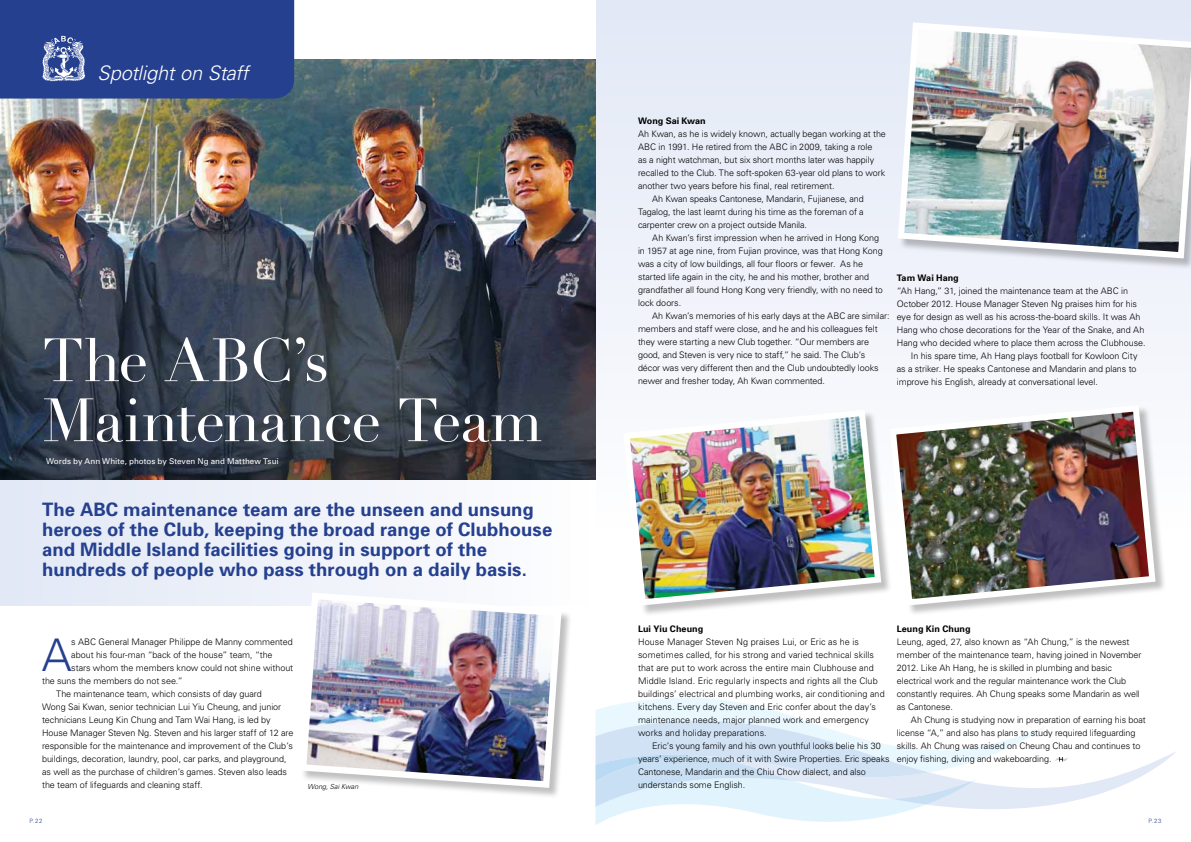
<style>
.page{position:relative;width:1191px;height:842px;background:#fff}
.page>*{position:absolute;margin:0;border:0;box-sizing:border-box;transform-origin:0 0}
.t1{font:60px/60px "Didot";letter-spacing:-.015em;color:#fff}
.t2{font:300 45px "Univers";color:#25408f}
.t3{font:italic 300 20px "Univers";letter-spacing:-.015em;color:#fff}
.t4{font:700 18.5px/20px "Univers";color:#25408f}
.t5{font:300 9px/13px "Univers";letter-spacing:-.005em;color:#000}
.t6{font:700 9px "Univers";letter-spacing:.005em;color:#000}
.t7{font:8px "Univers";letter-spacing:.005em;color:#fff}
.t8{font:italic 300 7px "Univers";color:#000}
.t9{font:300 6px "Univers";color:#25408f}
</style>
<div class="page">
<div style="left:596px;top:0;width:595px;height:534px;background:linear-gradient(to right,#ebeff8,#f2f5fb)"></div>
<img style="left:0;top:59px;width:595px;height:421px">
<div style="left:0;top:480px;width:595px;height:126px;background:linear-gradient(to right,#e1e8f5,#fdfdfe)"></div>
<div style="left:624px;top:411px;width:268px;height:206px;background:#000;opacity:.25"></div>
<img style="left:620px;top:407px;width:264px;height:202px">
<div style="left:898px;top:23px;width:293px;height:247px;background:#000;opacity:.25"></div>
<img style="left:894px;top:19px;width:297px;height:243px">
<div style="left:890px;top:406px;width:276px;height:211px;background:#000;opacity:.25"></div>
<img style="left:886px;top:402px;width:272px;height:207px">
<div style="left:300px;top:593px;width:273px;height:206px;background:#000;opacity:.25"></div>
<img style="left:296px;top:589px;width:269px;height:202px">
<div style="left:0;top:0;width:294px;height:99px;background:#25408f"></div>
<svg style="left:595px;top:698px;width:581px;height:127px"></svg>
<h3 class="t3" style="left:97px;top:61px;width:153px">Spotlight on Staff</h3>
<h1 class="t1" style="left:43px;top:332px;width:501px">The ABC’s<br>Maintenance Team</h1>
<p class="t7" style="left:46px;top:457px;width:234px">Words by Ann White, photos by Steven Ng and Matthew Tsui</p>
<h3 class="t4" style="left:42px;top:500px;width:512px">The ABC maintenance team are the unseen and unsung heroes of the Club, keeping the broad range of Clubhouse and Middle Island facilities going in support of the hundreds of people who pass through on a daily basis.</h3>
<h2 class="t2" style="left:42px;top:627px;width:32px">A</h2>
<p class="t5" style="left:71px;top:635px;width:223px">s ABC General Manager Philippe de Manny commented</p>
<p class="t5" style="left:71px;top:648px;width:203px">about his four-man “back of the house” team, “the</p>
<p class="t5" style="left:71px;top:661px;width:223px">stars whom the members know could not shine without</p>
<p class="t5" style="left:42px;top:674px;width:142px">the suns the members do not see.”</p>
<p class="t5" style="left:56px;top:687px;width:207px">The maintenance team, which consists of day guard</p>
<p class="t5" style="left:42px;top:700px;width:241px">Wong Sai Kwan, senior technician Lui Yiu Cheung, and junior</p>
<p class="t5" style="left:42px;top:713px;width:230px">technicians Leung Kin Chung and Tam Wai Hang, is led by</p>
<p class="t5" style="left:42px;top:726px;width:253px">House Manager Steven Ng. Steven and his larger staff of 12 are</p>
<p class="t5" style="left:42px;top:739px;width:252px">responsible for the maintenance and improvement of the Club’s</p>
<p class="t5" style="left:42px;top:752px;width:246px">buildings, decoration, laundry, pool, car parks, and playground,</p>
<p class="t5" style="left:42px;top:765px;width:246px">as well as the purchase of children’s games. Steven also leads</p>
<p class="t5" style="left:42px;top:778px;width:162px">the team of lifeguards and cleaning staff.</p>
<p class="t8" style="left:307px;top:782px;width:52px">Wong, Sai Kwan</p>
<p class="t6" style="left:638px;top:116px;width:69px">Wong Sai Kwan</p>
<p class="t5" style="left:638px;top:128px;width:249px">Ah Kwan, as he is widely known, actually began working at the</p>
<p class="t5" style="left:638px;top:141px;width:236px">ABC in 1991. He retired from the ABC in 2009, taking a role</p>
<p class="t5" style="left:638px;top:154px;width:238px">as a night watchman, but six short months later was happily</p>
<p class="t5" style="left:638px;top:167px;width:249px">recalled to the Club. The soft-spoken 63-year old plans to work</p>
<p class="t5" style="left:638px;top:180px;width:198px">another two years before his final, real retirement.</p>
<p class="t5" style="left:652px;top:193px;width:213px">Ah Kwan speaks Cantonese, Mandarin, Fujianese, and</p>
<p class="t5" style="left:638px;top:206px;width:227px">Tagalog, the last learnt during his time as the foreman of a</p>
<p class="t5" style="left:638px;top:219px;width:171px">carpenter crew on a project outside Manila.</p>
<p class="t5" style="left:652px;top:232px;width:228px">Ah Kwan’s first impression when he arrived in Hong Kong</p>
<p class="t5" style="left:638px;top:245px;width:246px">in 1957 at age nine, from Fujian province, was that Hong Kong</p>
<p class="t5" style="left:638px;top:258px;width:227px">was a city of low buildings, all four floors or fewer. As he</p>
<p class="t5" style="left:638px;top:271px;width:233px">started life again in the city, he and his mother, brother and</p>
<p class="t5" style="left:638px;top:284px;width:246px">grandfather all found Hong Kong very friendly, with no need to</p>
<p class="t5" style="left:638px;top:297px;width:45px">lock doors.</p>
<p class="t5" style="left:652px;top:310px;width:239px">Ah Kwan’s memories of his early days at the ABC are similar:</p>
<p class="t5" style="left:638px;top:323px;width:241px">members and staff were close, and he and his colleagues felt</p>
<p class="t5" style="left:638px;top:336px;width:232px">they were starting a new Club together. “Our members are</p>
<p class="t5" style="left:638px;top:349px;width:229px">good, and Steven is very nice to staff,” he said. The Club’s</p>
<p class="t5" style="left:638px;top:362px;width:242px">décor was very different then and the Club undoubtedly looks</p>
<p class="t5" style="left:638px;top:375px;width:188px">newer and fresher today, Ah Kwan commented.</p>
<p class="t6" style="left:896px;top:272px;width:64px">Tam Wai Hang</p>
<p class="t5" style="left:896px;top:284px;width:233px">“Ah Hang,” 31, joined the maintenance team at the ABC in</p>
<p class="t5" style="left:896px;top:297px;width:242px">October 2012. House Manager Steven Ng praises him for his</p>
<p class="t5" style="left:896px;top:310px;width:245px">eye for design as well as his across-the-board skills. It was Ah</p>
<p class="t5" style="left:896px;top:323px;width:249px">Hang who chose decorations for the Year of the Snake, and Ah</p>
<p class="t5" style="left:896px;top:336px;width:250px">Hang who decided where to place them across the Clubhouse.</p>
<p class="t5" style="left:911px;top:349px;width:228px">In his spare time, Ah Hang plays football for Kowloon City</p>
<p class="t5" style="left:896px;top:362px;width:241px">as a striker. He speaks Cantonese and Mandarin and plans to</p>
<p class="t5" style="left:896px;top:375px;width:203px">improve his English, already at conversational level.</p>
<p class="t6" style="left:638px;top:623px;width:67px">Lui Yiu Cheung</p>
<p class="t5" style="left:638px;top:635px;width:248px">House Manager Steven Ng praises Lui, or Eric as he is sometimes called, for his strong and varied technical skills that are put to work across the entire main Clubhouse and Middle Island. Eric regularly inspects and rights all the Club buildings’ electrical and plumbing works, air conditioning and kitchens. Every day Steven and Eric confer about the day’s maintenance needs, major planned work and emergency works and holiday preparations.</p>
<p class="t5" style="left:638px;top:739px;width:253px;text-indent:14px">Eric’s young family and his own youthful looks belie his 30 years’ experience, much of it with Swire Properties. Eric speaks Cantonese, Mandarin and the Chiu Chow dialect, and also understands some English.</p>
<p class="t6" style="left:896px;top:623px;width:75px">Leung Kin Chung</p>
<p class="t5" style="left:896px;top:635px;width:246px">Leung, aged, 27, also known as “Ah Chung,” is the newest member of the maintenance team, having joined in November 2012. Like Ah Hang, he is skilled in plumbing and basic electrical work and the regular maintenance work the Club constantly requires. Ah Chung speaks some Mandarin as well as Cantonese.</p>
<p class="t5" style="left:896px;top:713px;width:251px;text-indent:14px">Ah Chung is studying now in preparation of earning his boat license “A,” and also has plans to study required lifeguarding skills. Ah Chung was raised on Cheung Chau and continues to enjoy fishing, diving and wakeboarding.</p>
<p class="t9" style="left:30px;top:817px;width:14px">P.22</p>
<p class="t9" style="left:1148px;top:817px;width:14px">P.23</p>
</div>
